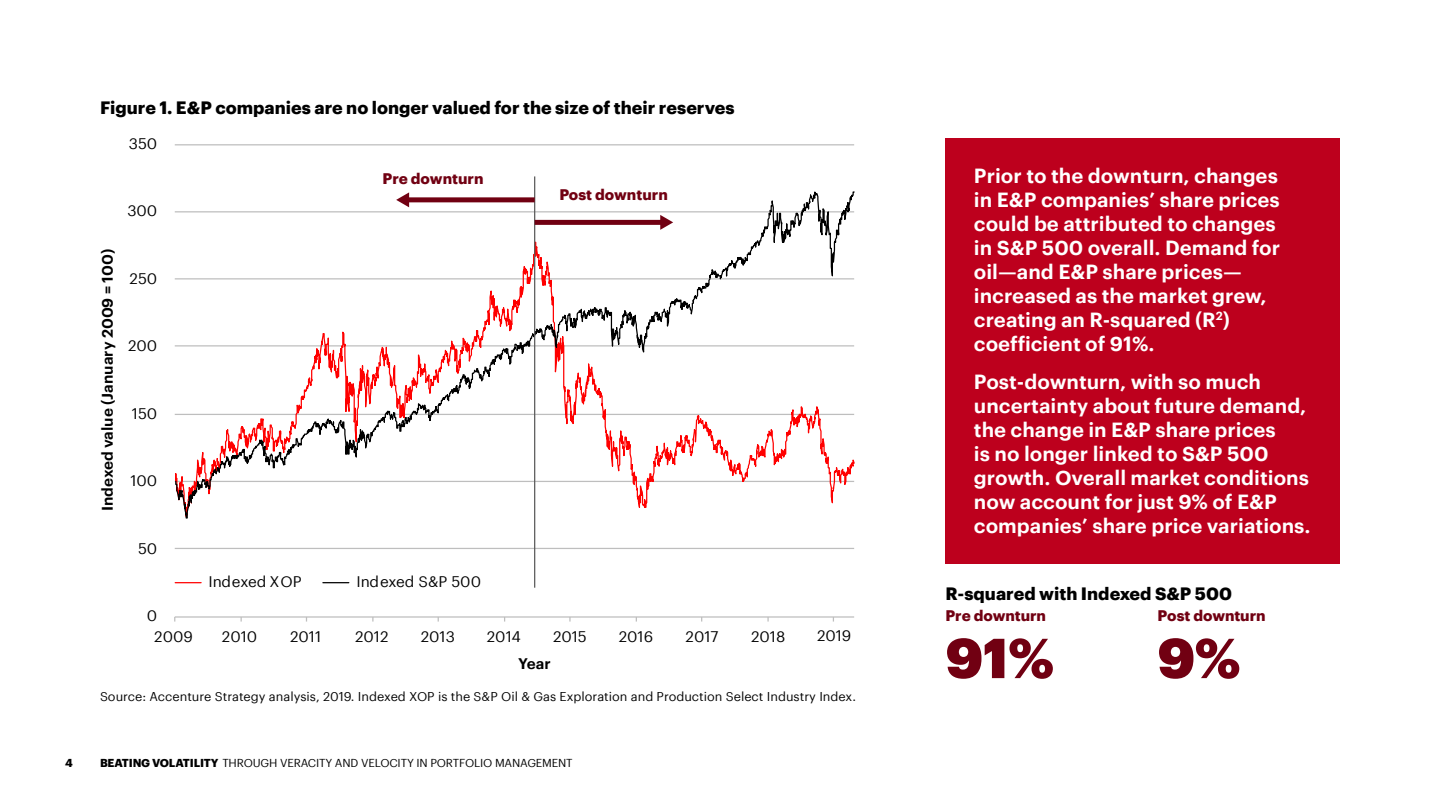
<style>
.page{position:relative;width:1440px;height:810px;background:#fff}
.page>*{position:absolute;margin:0;border:0;box-sizing:border-box;transform-origin:0 0}
.t1{font:900 55px "Graphik";color:#710012}
.t2{font:600 20px/24px "Graphik";color:#fff}
.t3{font:700 17.5px "Graphik";color:#000}
.t4{font:15px "Graphik";color:#000}
.t5{font:700 15px "Graphik";color:#710012}
.t6{font:600 15px "Graphik";color:#000}
.t7{font:12.5px "Graphik";color:#000}
.t8{font:11.25px "Graphik";letter-spacing:-.015em;color:#000}
.t9{font:700 11.25px "Graphik";color:#000}
.s1{font-weight:700}
</style>
<div class="page">
<div style="left:946px;top:138px;width:394px;height:425px;background:#bd001d"></div>
<hr style="left:175px;top:616px;width:679px;height:2px;background:#bebebe">
<hr style="left:175px;top:144px;width:679px;height:1px;background:#bebebe">
<hr style="left:175px;top:548px;width:679px;height:1px;background:#bebebe">
<svg style="left:175px;top:188px;width:680px;height:338px"></svg>
<svg style="left:175px;top:582px;width:26px;height:1px"></svg>
<svg style="left:323px;top:582px;width:26px;height:1px"></svg>
<hr style="left:534px;top:176px;width:1px;height:412px;background:#5a5a5a">
<div style="left:407px;top:197px;width:128px;height:5px;background:#710012"></div>
<svg style="left:396px;top:192px;width:13px;height:15px"></svg>
<div style="left:535px;top:220px;width:127px;height:5px;background:#710012"></div>
<svg style="left:660px;top:215px;width:13px;height:15px"></svg>
<p class="t3" style="left:100px;top:95px;width:636px">Figure 1. E&amp;P companies are no longer valued for the size of their reserves</p>
<p class="t4" style="left:129px;top:132px;width:30px">350</p>
<p class="t4" style="left:127px;top:200px;width:32px">300</p>
<p class="t5" style="left:382px;top:167px;width:103px">Pre downturn</p>
<p class="t5" style="left:559px;top:183px;width:110px">Post downturn</p>
<p class="t6" style="left:96px;top:511px;width:264px;rotate:-90deg">Indexed value (January 2009 = 100)</p>
<p class="t4" style="left:130px;top:267px;width:29px">250</p>
<p class="t4" style="left:128px;top:335px;width:31px">200</p>
<p class="t4" style="left:132px;top:402px;width:27px">150</p>
<p class="t4" style="left:130px;top:469px;width:28px">100</p>
<p class="t4" style="left:138px;top:537px;width:21px">50</p>
<p class="t4" style="left:147px;top:604px;width:12px">0</p>
<p class="t4" style="left:208px;top:571px;width:95px">Indexed XOP</p>
<p class="t4" style="left:356px;top:571px;width:126px">Indexed S&amp;P 500</p>
<p class="t4" style="left:154px;top:625px;width:40px">2009</p>
<p class="t4" style="left:222px;top:625px;width:37px">2010</p>
<p class="t4" style="left:290px;top:625px;width:33px">2011</p>
<p class="t4" style="left:355px;top:625px;width:35px">2012</p>
<p class="t4" style="left:421px;top:625px;width:36px">2013</p>
<p class="t4" style="left:487px;top:625px;width:36px">2014</p>
<p class="t4" style="left:553px;top:625px;width:35px">2015</p>
<p class="t4" style="left:619px;top:625px;width:36px">2016</p>
<p class="t4" style="left:686px;top:625px;width:35px">2017</p>
<p class="t4" style="left:751px;top:625px;width:36px">2018</p>
<p class="t4" style="left:817px;top:625px;width:36px">2019</p>
<p class="t6" style="left:518px;top:652px;width:34px">Year</p>
<p class="t7" style="left:100px;top:687px;width:758px">Source: Accenture Strategy analysis, 2019. Indexed XOP is the S&amp;P Oil &amp; Gas Exploration and Production Select Industry Index.</p>
<p class="t9" style="left:65px;top:754px;width:9px">4</p>
<p class="t8" style="left:100px;top:755px;width:474px"><span class="s1">BEATING VOLATILITY</span> THROUGH VERACITY AND VELOCITY IN PORTFOLIO MANAGEMENT</p>
<p class="t2" style="left:974px;top:162px;width:308px">Prior to the downturn, changes in E&amp;P companies’ share prices could be attributed to changes in S&amp;P 500 overall. Demand for oil—and E&amp;P share prices— increased as the market grew, creating an R-squared (R<sup>2</sup>) coefficient of 91%.</p>
<p class="t2" style="left:974px;top:368px;width:338px">Post-downturn, with so much uncertainty about future demand, the change in E&amp;P share prices<br>is no longer linked to S&amp;P 500 growth. Overall market conditions now account for just 9% of E&amp;P companies’ share price variations.</p>
<p class="t3" style="left:946px;top:580px;width:288px">R-squared with Indexed S&amp;P 500</p>
<p class="t5" style="left:946px;top:604px;width:102px">Pre downturn</p>
<p class="t5" style="left:1158px;top:604px;width:110px">Post downturn</p>
<h1 class="t1" style="left:946px;top:615px;width:110px">91%</h1>
<h1 class="t1" style="left:1158px;top:615px;width:85px">9%</h1>
</div>
